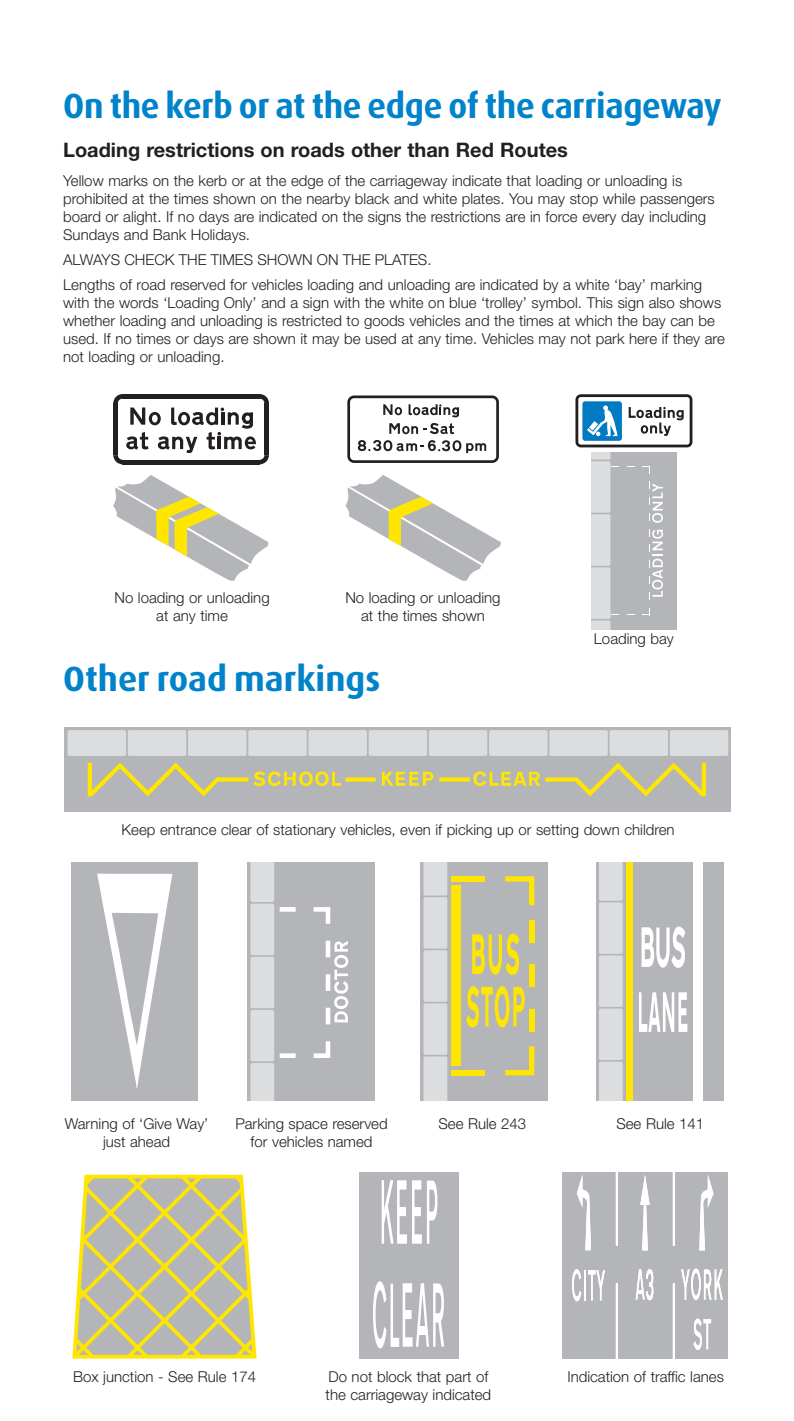
<style>
.page{position:relative;width:794px;height:1421px;background:#fff}
.page>*{position:absolute;margin:0;border:0;box-sizing:border-box;transform-origin:0 0}
.t1{font:700 35px "Dax";letter-spacing:-.01em;color:#0083ca}
.t2{font:700 20px "Helvetica Neue";color:#231f20}
.t3{font:300 15px/18px "Helvetica Neue";color:#231f20}
</style>
<div class="page">
<div style="left:65px;top:727px;width:666px;height:84px;background:#b3b5b8"></div>
<div style="left:128px;top:730px;width:58px;height:26px;background:#dcddde;border-radius:2px"></div>
<div style="left:68px;top:730px;width:58px;height:26px;background:#dcddde;border-radius:2px"></div>
<div style="left:188px;top:730px;width:58px;height:26px;background:#dcddde;border-radius:2px"></div>
<div style="left:248px;top:730px;width:59px;height:26px;background:#dcddde;border-radius:2px"></div>
<div style="left:308px;top:730px;width:59px;height:26px;background:#dcddde;border-radius:2px"></div>
<div style="left:369px;top:730px;width:58px;height:26px;background:#dcddde;border-radius:2px"></div>
<div style="left:429px;top:730px;width:58px;height:26px;background:#dcddde;border-radius:2px"></div>
<div style="left:489px;top:730px;width:58px;height:26px;background:#dcddde;border-radius:2px"></div>
<div style="left:549px;top:730px;width:59px;height:26px;background:#dcddde;border-radius:2px"></div>
<div style="left:609px;top:730px;width:59px;height:26px;background:#dcddde;border-radius:2px"></div>
<div style="left:670px;top:730px;width:58px;height:26px;background:#dcddde;border-radius:2px"></div>
<svg style="left:382px;top:772px;width:51px;height:14px"></svg>
<svg style="left:439px;top:762px;width:267px;height:34px"></svg>
<svg style="left:88px;top:762px;width:288px;height:34px"></svg>
<div style="left:72px;top:863px;width:126px;height:238px;background:#b3b5b8"></div>
<svg style="left:97px;top:873px;width:75px;height:215px"></svg>
<div style="left:247px;top:863px;width:128px;height:238px;background:#b3b5b8"></div>
<svg style="left:250px;top:863px;width:24px;height:39px"></svg>
<div style="left:250px;top:903px;width:24px;height:52px;background:#dcddde;border-radius:2px"></div>
<div style="left:250px;top:957px;width:24px;height:51px;background:#dcddde;border-radius:2px"></div>
<div style="left:250px;top:1010px;width:24px;height:51px;background:#dcddde;border-radius:2px"></div>
<svg style="left:250px;top:1063px;width:24px;height:38px"></svg>
<svg style="left:280px;top:907px;width:68px;height:151px"></svg>
<div style="left:420px;top:863px;width:128px;height:238px;background:#b3b5b8"></div>
<svg style="left:423px;top:863px;width:24px;height:32px"></svg>
<div style="left:423px;top:897px;width:24px;height:51px;background:#dcddde;border-radius:2px"></div>
<div style="left:423px;top:950px;width:24px;height:52px;background:#dcddde;border-radius:2px"></div>
<div style="left:423px;top:1003px;width:24px;height:52px;background:#dcddde;border-radius:2px"></div>
<svg style="left:423px;top:1056px;width:24px;height:45px"></svg>
<div style="left:451px;top:885px;width:10px;height:181px;background:#ffe600"></div>
<div style="left:451px;top:876px;width:33px;height:5px;background:#ffe600"></div>
<svg style="left:505px;top:876px;width:29px;height:29px"></svg>
<div style="left:529px;top:920px;width:5px;height:23px;background:#ffe600"></div>
<div style="left:529px;top:964px;width:5px;height:23px;background:#ffe600"></div>
<div style="left:451px;top:1070px;width:33px;height:5px;background:#ffe600"></div>
<svg style="left:505px;top:1046px;width:29px;height:29px"></svg>
<div style="left:529px;top:1009px;width:5px;height:22px;background:#ffe600"></div>
<svg style="left:472px;top:933px;width:47px;height:42px"></svg>
<svg style="left:466px;top:986px;width:59px;height:41px"></svg>
<div style="left:596px;top:863px;width:127px;height:238px;background:#b3b5b8"></div>
<svg style="left:599px;top:863px;width:24px;height:238px;background:#dadbdc"></svg>
<div style="left:626px;top:863px;width:7px;height:238px;background:#ffe600"></div>
<svg style="left:639px;top:863px;width:64px;height:238px"></svg>
<svg style="left:72px;top:1174px;width:184px;height:184px;background:#cac593"></svg>
<svg style="left:359px;top:1172px;width:99px;height:186px;background:#bfc1c3"></svg>
<svg style="left:562px;top:1172px;width:165px;height:186px;background:#babcbf"></svg>
<svg style="left:113px;top:394px;width:156px;height:70px"></svg>
<div style="left:122px;top:394px;width:138px;height:5px;background:#231f20"></div>
<div style="left:113px;top:403px;width:5px;height:52px;background:#231f20"></div>
<div style="left:264px;top:403px;width:5px;height:52px;background:#231f20"></div>
<hr style="left:122px;top:460px;width:138px;height:4px;background:#231f20">
<svg style="left:113px;top:475px;width:155px;height:106px"></svg>
<svg style="left:345px;top:475px;width:156px;height:106px"></svg>
<svg style="left:347px;top:395px;width:152px;height:68px"></svg>
<div style="left:575px;top:394px;width:117px;height:53px;background:#231f20;border-radius:5px"></div>
<div style="left:578px;top:397px;width:111px;height:48px;background:#fff;border-radius:3px"></div>
<div style="left:582px;top:401px;width:40px;height:40px;background:#007ac2;border-radius:3px"></div>
<svg style="left:587px;top:405px;width:30px;height:31px"></svg>
<svg style="left:628px;top:407px;width:55px;height:29px"></svg>
<div style="left:591px;top:452px;width:85px;height:177px;background:#b3b5b8"></div>
<svg style="left:591px;top:452px;width:28px;height:177px"></svg>
<svg style="left:649px;top:529px;width:14px;height:71px"></svg>
<svg style="left:649px;top:481px;width:14px;height:42px"></svg>
<h1 class="t1" style="left:63px;top:89px;width:660px">On the kerb or at the edge of the carriageway</h1>
<h2 class="t2" style="left:63px;top:143px;width:506px">Loading restrictions on roads other than Red Routes</h2>
<p class="t3" style="left:63px;top:173px;width:653px">Yellow marks on the kerb or at the edge of the carriageway indicate that loading or unloading is prohibited at the times shown on the nearby black and white plates. You may stop while passengers board or alight. If no days are indicated on the signs the restrictions are in force every day including Sundays and Bank Holidays.</p>
<p class="t3" style="left:63px;top:248px;width:640px;line-height:25px">ALWAYS CHECK THE TIMES SHOWN ON THE PLATES.<br>Lengths of road reserved for vehicles loading and unloading are indicated by a white ‘bay’ marking</p>
<p class="t3" style="left:63px;top:295px;width:663px">with the words ‘Loading Only’ and a sign with the white on blue ‘trolley’ symbol. This sign also shows whether loading and unloading is restricted to goods vehicles and the times at which the bay can be used. If no times or days are shown it may be used at any time. Vehicles may not park here if they are not loading or unloading.</p>
<p class="t3" style="left:114px;top:590px;width:157px;text-align:center">No loading or unloading at any time</p>
<p class="t3" style="left:345px;top:590px;width:157px;text-align:center">No loading or unloading at the times shown</p>
<h1 class="t1" style="left:63px;top:662px;width:319px">Other road markings</h1>
<p class="t3" style="left:594px;top:631px;width:81px">Loading bay</p>
<p class="t3" style="left:122px;top:822px;width:554px">Keep entrance clear of stationary vehicles, even if picking up or setting down children</p>
<p class="t3" style="left:65px;top:1116px;width:145px;text-align:center">Warning of ‘Give Way’ just ahead</p>
<p class="t3" style="left:235px;top:1116px;width:154px">Parking space reserved</p>
<p class="t3" style="left:438px;top:1116px;width:89px">See Rule 243</p>
<p class="t3" style="left:616px;top:1116px;width:89px">See Rule 141</p>
<p class="t3" style="left:250px;top:1134px;width:123px">for vehicles named</p>
<p class="t3" style="left:73px;top:1368px;width:184px">Box junction - See Rule 174</p>
<p class="t3" style="left:325px;top:1368px;width:167px">Do not block that part of the carriageway indicated</p>
<p class="t3" style="left:567px;top:1368px;width:158px">Indication of traffic lanes</p>
</div>
